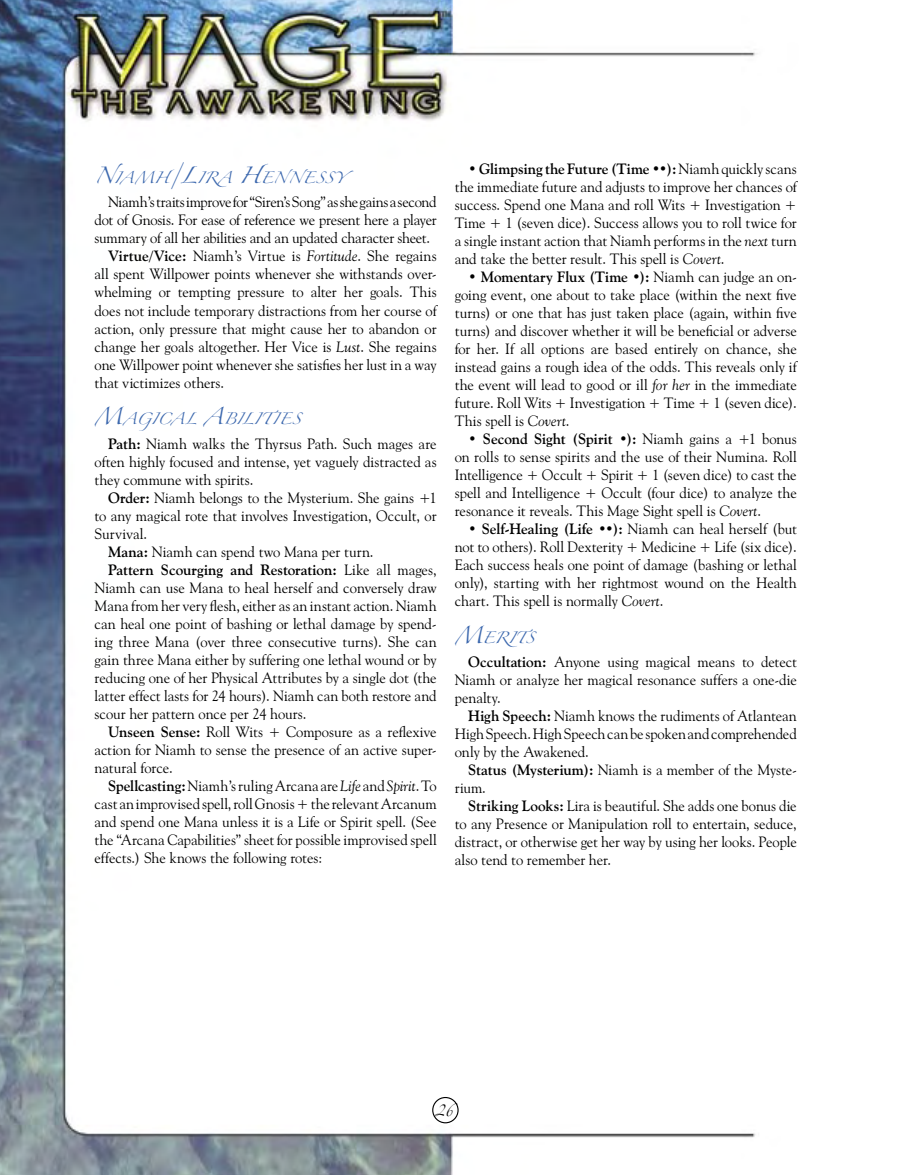
<style>
.page{position:relative;width:905px;height:1175px;background:#fff}
.page>*{position:absolute;margin:0;border:0;box-sizing:border-box;transform-origin:0 0}
.t1{font:15px/18px "Goudy Old Style BT";letter-spacing:-.005em;color:#000;text-align:justify}
.t2{font:15px "Goudy Old Style BT";letter-spacing:-.025em;color:#000}
.t3{font:700 15px "Goudy Old Style BT";color:#000}
.t4{font:10.5px "Zapfino";letter-spacing:.015em;color:#3c68ae}
.t5{font:10.5px "Zapfino";color:#000;scale:.9 1}
.s1{font-size:15px}
.s2{font-weight:700}
.s3{font-style:italic}
.s4{font-weight:400}
</style>
<div class="page">
<img style="left:0;top:0;width:757px;height:1174px">
<div style="left:432px;top:1096px;width:26px;height:27px;border:1px solid #000;border-radius:50%"></div>
<p class="t4" style="left:94px;top:173px;width:260px"><span class="s1">N</span>IAMH<span class="s1">/L</span>IRA <span class="s1">H</span>ENNESSY</p>
<p class="t2" style="left:108px;top:193px;width:330px">Niamh’s traits improve for “Siren’s Song” as she gains a second</p>
<p class="t2" style="left:94px;top:211px;width:344px">dot of Gnosis. For ease of reference we present here a player</p>
<p class="t1" style="left:94px;top:229px;width:337px">summary of all her abilities and an updated character sheet.</p>
<p class="t1" style="left:108px;top:247px;width:330px"><span class="s2">Virtue/Vice:</span> Niamh’s Virtue is <span class="s3">Fortitude</span>. She regains</p>
<p class="t1" style="left:94px;top:265px;width:344px">all spent Willpower points whenever she withstands over-</p>
<p class="t1" style="left:94px;top:283px;width:343px">whelming or tempting pressure to alter her goals. This</p>
<p class="t1" style="left:94px;top:301px;width:344px">does not include temporary distractions from her course of</p>
<p class="t1" style="left:94px;top:319px;width:343px">action, only pressure that might cause her to abandon or</p>
<p class="t1" style="left:94px;top:337px;width:343px">change her goals altogether. Her Vice is <span class="s3">Lust</span>. She regains</p>
<p class="t1" style="left:94px;top:355px;width:343px">one Willpower point whenever she satisfies her lust in a way</p>
<p class="t1" style="left:94px;top:373px;width:131px">that victimizes others.</p>
<p class="t4" style="left:94px;top:414px;width:207px"><span class="s1">M</span>AGICAL <span class="s1">A</span>BILITIES</p>
<p class="t1" style="left:94px;top:434px;width:344px;text-indent:14px"><span class="s2">Path:</span> Niamh walks the Thyrsus Path. Such mages are often highly focused and intense, yet vaguely distracted as they commune with spirits.</p>
<p class="t1" style="left:108px;top:488px;width:330px"><span class="s2">Order:</span> Niamh belongs to the Mysterium. She gains +1</p>
<p class="t1" style="left:94px;top:506px;width:343px">to any magical rote that involves Investigation, Occult, or</p>
<p class="t1" style="left:94px;top:524px;width:54px">Survival.</p>
<p class="t1" style="left:108px;top:542px;width:267px"><span class="s2">Mana:</span> Niamh can spend two Mana per turn.</p>
<p class="t3" style="left:108px;top:560px;width:330px">Pattern Scourging and Restoration: <span class="s4">Like all mages,</span></p>
<p class="t1" style="left:94px;top:578px;width:343px">Niamh can use Mana to heal herself and conversely draw</p>
<p class="t1" style="left:94px;top:596px;width:343px">Mana from her very flesh, either as an instant action. Niamh</p>
<p class="t1" style="left:94px;top:614px;width:344px">can heal one point of bashing or lethal damage by spend-</p>
<p class="t1" style="left:94px;top:632px;width:343px">ing three Mana (over three consecutive turns). She can</p>
<p class="t1" style="left:94px;top:650px;width:343px">gain three Mana either by suffering one lethal wound or by</p>
<p class="t1" style="left:94px;top:668px;width:344px">reducing one of her Physical Attributes by a single dot (the</p>
<p class="t1" style="left:94px;top:686px;width:343px">latter effect lasts for 24 hours). Niamh can both restore and</p>
<p class="t1" style="left:94px;top:704px;width:213px">scour her pattern once per 24 hours.</p>
<p class="t1" style="left:108px;top:722px;width:330px"><span class="s2">Unseen Sense:</span> Roll Wits + Composure as a reflexive</p>
<p class="t1" style="left:94px;top:740px;width:344px">action for Niamh to sense the presence of an active super-</p>
<p class="t1" style="left:94px;top:758px;width:80px">natural force.</p>
<p class="t1" style="left:108px;top:776px;width:330px"><span class="s2">Spellcasting:</span> Niamh’s ruling Arcana are <span class="s3">Life</span> and <span class="s3">Spirit</span>. To</p>
<p class="t1" style="left:94px;top:794px;width:343px">cast an improvised spell, roll Gnosis + the relevant Arcanum</p>
<p class="t1" style="left:94px;top:812px;width:343px">and spend one Mana unless it is a Life or Spirit spell. (See</p>
<p class="t1" style="left:94px;top:830px;width:344px">the “Arcana Capabilities” sheet for possible improvised spell</p>
<p class="t1" style="left:94px;top:848px;width:229px">effects.) She knows the following rotes:</p>
<p class="t1" style="left:454px;top:159px;width:344px;text-indent:14px">• <span class="s2">Glimpsing the Future (Time ••):</span> Niamh quickly scans the immediate future and adjusts to improve her chances of success. Spend one Mana and roll Wits + Investigation + Time + 1 (seven dice). Success allows you to roll twice for a single instant action that Niamh performs in the <span class="s3">next</span> turn and take the better result. This spell is <span class="s3">Covert</span>.</p>
<p class="t1" style="left:454px;top:267px;width:344px;text-indent:14px">• <span class="s2">Momentary Flux (Time •):</span> Niamh can judge an on&shy;going event, one about to take place (within the next five turns) or one that has just taken place (again, within five turns) and discover whether it will be beneficial or adverse for her. If all options are based entirely on chance, she instead gains a rough idea of the odds. This reveals only if the event will lead to good or ill <span class="s3">for her</span> in the immediate future. Roll Wits + Investigation + Time + 1 (seven dice).<br>This spell is <span class="s3">Covert</span>.</p>
<p class="t1" style="left:454px;top:429px;width:344px;text-indent:14px">• <span class="s2">Second Sight (Spirit •):</span> Niamh gains a +1 bonus on rolls to sense spirits and the use of their Numina. Roll Intelligence + Occult + Spirit + 1 (seven dice) to cast the spell and Intelligence + Occult (four dice) to analyze the resonance it reveals. This Mage Sight spell is <span class="s3">Covert</span>.</p>
<p class="t1" style="left:454px;top:519px;width:343px;text-indent:14px">• <span class="s2">Self-Healing (Life ••):</span> Niamh can heal herself (but not to others). Roll Dexterity + Medicine + Life (six dice).<br>Each success heals one point of damage (bashing or lethal only), starting with her rightmost wound on the Health chart. This spell is normally <span class="s3">Covert</span>.</p>
<p class="t4" style="left:454px;top:633px;width:81px"><span class="s1">M</span>ERITS</p>
<p class="t1" style="left:454px;top:652px;width:344px;text-indent:14px"><span class="s2">Occultation:</span> Anyone using magical means to detect Niamh or analyze her magical resonance suffers a one-die penalty.</p>
<p class="t1" style="left:454px;top:706px;width:343px;text-indent:14px"><span class="s2">High Speech:</span> Niamh knows the rudiments of Atlantean High Speech. High Speech can be spoken and comprehended only by the Awakened.</p>
<p class="t1" style="left:454px;top:760px;width:344px;text-indent:14px"><span class="s2">Status (Mysterium):</span> Niamh is a member of the Myste&shy;rium.</p>
<p class="t1" style="left:454px;top:796px;width:344px;text-indent:14px"><span class="s2">Striking Looks:</span> Lira is beautiful. She adds one bonus die to any Presence or Manipulation roll to entertain, seduce, distract, or otherwise get her way by using her looks. People also tend to remember her.</p>
<p class="t5" style="left:435px;top:1106px;width:21px">26</p>
</div>
